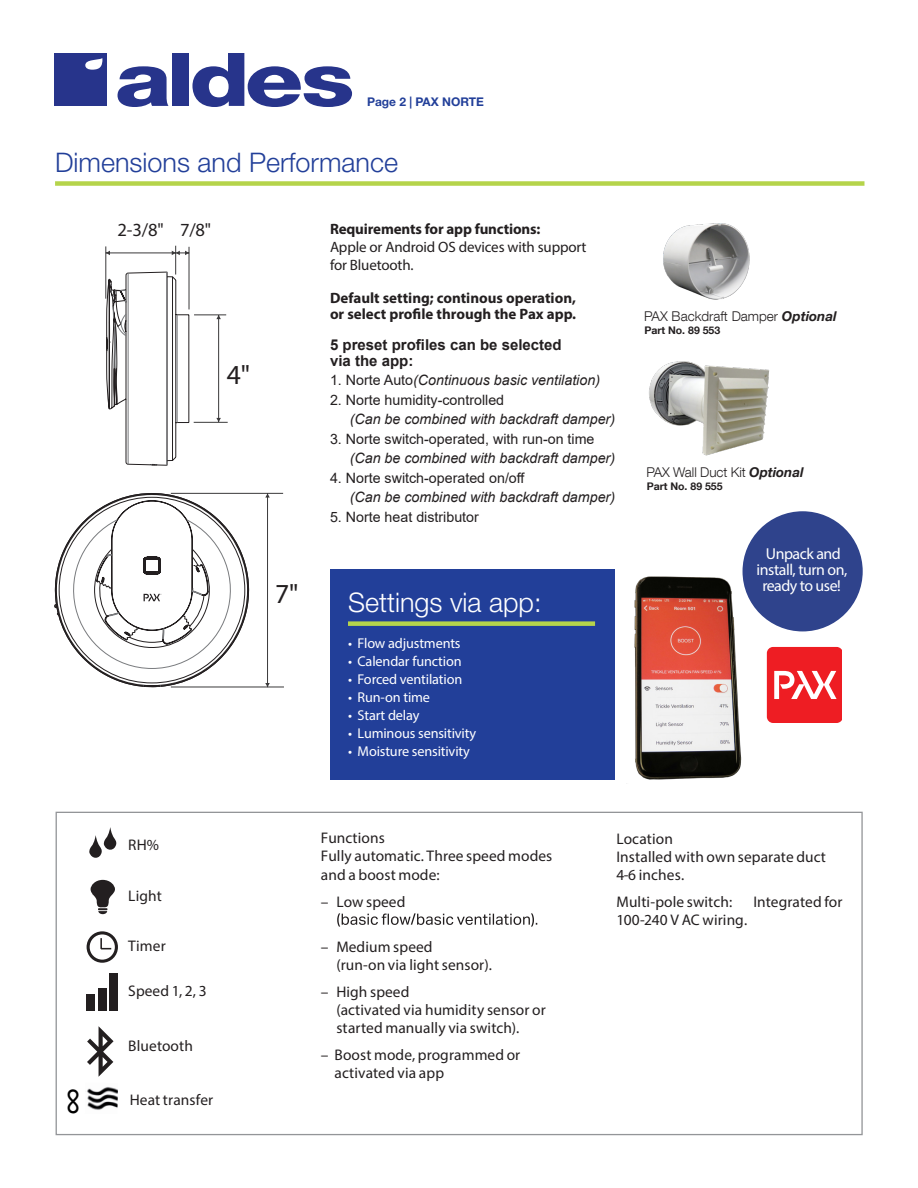
<style>
.page{position:relative;width:918px;height:1188px;background:#fff}
.page>*{position:absolute;margin:0;border:0;box-sizing:border-box;transform-origin:0 0}
.t1{font:36.75px "Aktiv Grotesk Corp";color:#000001}
.Body_Text{font:27.6px "Myriad Pro";color:#231f20}
.Body_Paragraphs{font:300 27px "Helvetica Neue LT Std";color:#223f99}
.t2{font:300 27px "Helvetica Neue LT Std";color:#fff}
.Body_Text-2{font:18.6px "Myriad Pro";color:#231f20}
.t3{font:700 15.9px/15.9px "Aktiv Grotesk Corp";letter-spacing:-.03em;color:#fff;text-align:center}
.t4{font:15.45px/18.1px "Aktiv Grotesk Corp";letter-spacing:.005em;color:#231f20}
.t5{font:700 15.45px "Aktiv Grotesk Corp";letter-spacing:.005em;color:#231f20}
.Body_Text-3{font:700 15px/15.8px "Myriad Pro";color:#231f20}
.Body_Text-4{font:15px/18px "Myriad Pro";letter-spacing:-.01em;color:#231f20}
.Body_Text-5{font:700 15px "Arial";color:#231f20}
.Body_Text-6{font:italic 14.25px "Arial";color:#231f20}
.Body_Text-7{font:14.25px "Arial";color:#231f20}
.Body_Text-8{font:14.25px "Myriad Pro";letter-spacing:-.01em;color:#fff}
.Spec_Body{font:300 13.5px "Helvetica Neue LT Com";color:#231f20}
.t6{font:700 12px "Helvetica Neue LT Std";color:#223f99}
.Spec_Body-2{font:700 10.5px "Helvetica Neue LT Com";color:#231f20}
.s1{font-style:normal}
.s2{font-weight:700;font-style:italic}
.s3{font-weight:700}
</style>
<div class="page">
<div style="left:55px;top:181px;width:809px;height:5px;background:#b5d44b"></div>
<hr style="left:171px;top:493px;width:112px;height:1px;background:#3a393a">
<hr style="left:171px;top:687px;width:113px;height:1px;background:#3a393a">
<hr style="left:267px;top:493px;width:1px;height:194px;background:#3a393a">
<svg style="left:265px;top:493px;width:5px;height:5px"></svg>
<svg style="left:265px;top:683px;width:5px;height:4px"></svg>
<svg style="left:54px;top:492px;width:202px;height:196px"></svg>
<hr style="left:194px;top:315px;width:32px;height:1px;background:#3a393a">
<hr style="left:194px;top:422px;width:34px;height:1px;background:#3a393a">
<hr style="left:218px;top:315px;width:1px;height:107px;background:#3a393a">
<svg style="left:216px;top:315px;width:5px;height:4px"></svg>
<svg style="left:216px;top:418px;width:5px;height:4px"></svg>
<hr style="left:189px;top:247px;width:1px;height:62px;background:#3a393a">
<svg style="left:106px;top:246px;width:83px;height:219px"></svg>
<img style="left:634px;top:574px;width:112px;height:206px">
<div style="left:743px;top:511px;width:120px;height:120px;background:#2f438c;border-radius:50%"></div>
<img style="left:663px;top:223px;width:87px;height:77px">
<img style="left:649px;top:361px;width:121px;height:95px">
<svg style="left:767px;top:647px;width:75px;height:76px;background:#f03d42"></svg>
<div style="left:330px;top:569px;width:285px;height:210px;background:#223f99"></div>
<div style="left:348px;top:621px;width:247px;height:5px;background:#b5d44b"></div>
<svg style="left:89px;top:827px;width:28px;height:31px"></svg>
<svg style="left:337px;top:913px;width:200px;height:14px"></svg>
<svg style="left:91px;top:880px;width:24px;height:34px"></svg>
<div style="left:87px;top:931px;width:31px;height:32px;border:3px solid #231f20;border-radius:50%"></div>
<svg style="left:100px;top:937px;width:13px;height:13px"></svg>
<div style="left:87px;top:994px;width:8px;height:17px;background:#231f20"></div>
<div style="left:98px;top:989px;width:9px;height:22px;background:#231f20"></div>
<div style="left:109px;top:973px;width:9px;height:38px;background:#231f20"></div>
<svg style="left:87px;top:1026px;width:27px;height:51px"></svg>
<img style="left:87px;top:1087px;width:31px;height:23px">
<div style="left:54px;top:53px;width:53px;height:53px;background:#27348b"></div>
<svg style="left:118px;top:66px;width:50px;height:41px"></svg>
<div style="left:172px;top:53px;width:17px;height:53px;background:#27348b"></div>
<svg style="left:192px;top:53px;width:160px;height:54px"></svg>
<svg style="left:85px;top:58px;width:18px;height:12px"></svg>
<p class="t6" style="left:367px;top:95px;width:118px">Page 2 | PAX NORTE</p>
<p class="Body_Paragraphs" style="left:55px;top:145px;width:345px">Dimensions and Performance</p>
<p class="Body_Text-2" style="left:118px;top:218px;width:48px">2-3/8"</p>
<p class="Body_Text-2" style="left:180px;top:218px;width:33px">7/8"</p>
<p class="Body_Text" style="left:227px;top:358px;width:25px">4"</p>
<p class="Body_Text" style="left:275px;top:576px;width:25px">7"</p>
<p class="Body_Text-3" style="left:330px;top:220px;width:212px">Requirements for app functions:</p>
<p class="Body_Text-4" style="left:330px;top:238px;width:258px">Apple or Android OS devices with support for Bluetooth.</p>
<p class="Body_Text-3" style="left:330px;top:289px;width:248px">Default setting; continous operation, or select profile through the Pax app.</p>
<p class="Body_Text-5" style="left:330px;top:334px;width:233px">5 preset profiles can be selected</p>
<p class="Body_Text-5" style="left:330px;top:350px;width:85px">via the app:</p>
<p class="Body_Text-6" style="left:330px;top:371px;width:272px"><span class="s1">1. Norte Auto</span>(Continuous basic ventilation)</p>
<p class="Body_Text-7" style="left:330px;top:390px;width:176px">2. Norte humidity-controlled</p>
<p class="Body_Text-6" style="left:350px;top:410px;width:267px">(Can be combined with backdraft damper)</p>
<p class="Body_Text-7" style="left:330px;top:429px;width:266px">3. Norte switch-operated, with run-on time</p>
<p class="Body_Text-6" style="left:350px;top:449px;width:267px">(Can be combined with backdraft damper)</p>
<p class="Body_Text-7" style="left:330px;top:468px;width:197px">4. Norte switch-operated on/off</p>
<p class="Body_Text-6" style="left:350px;top:488px;width:267px">(Can be combined with backdraft damper)</p>
<p class="Body_Text-7" style="left:330px;top:507px;width:150px">5. Norte heat distributor</p>
<p class="t2" style="left:348px;top:586px;width:195px">Settings via app:</p>
<p class="Body_Text-8" style="left:348px;top:634px;width:114px">• Flow adjustments</p>
<p class="Body_Text-8" style="left:348px;top:652px;width:115px">• Calendar function</p>
<p class="Body_Text-8" style="left:348px;top:670px;width:116px">• Forced ventilation</p>
<p class="Body_Text-8" style="left:348px;top:688px;width:84px">• Run-on time</p>
<p class="Body_Text-8" style="left:348px;top:706px;width:73px">• Start delay</p>
<p class="Body_Text-8" style="left:348px;top:724px;width:130px">• Luminous sensitivity</p>
<p class="Body_Text-8" style="left:348px;top:742px;width:123px">• Moisture sensitivity</p>
<p class="Spec_Body" style="left:644px;top:307px;width:194px">PAX Backdraft Damper <span class="s2">Optional</span></p>
<p class="Spec_Body-2" style="left:644px;top:324px;width:77px">Part No. 89 553</p>
<p class="Spec_Body" style="left:646px;top:464px;width:159px">PAX Wall Duct Kit <span class="s2">Optional</span></p>
<p class="Spec_Body-2" style="left:647px;top:480px;width:77px">Part No. 89 555</p>
<p class="t3" style="left:757px;top:545px;width:92px">Unpack and install, turn on, ready to use!</p>
<p class="t1" style="left:99px;top:1088px;width:28px;rotate:90deg">∞</p>
<p class="t4" style="left:128px;top:836px;width:32px">RH%</p>
<p class="t4" style="left:128px;top:887px;width:35px">Light</p>
<p class="t4" style="left:128px;top:937px;width:39px">Timer</p>
<p class="t4" style="left:128px;top:982px;width:80px">Speed 1, 2, 3</p>
<p class="t4" style="left:128px;top:1036px;width:66px">Bluetooth</p>
<p class="t4" style="left:130px;top:1090px;width:85px">Heat transfer</p>
<p class="t4" style="left:321px;top:829px;width:233px"><span class="s3">Functions<br></span>Fully automatic. Three speed modes and a boost mode:</p>
<p class="t4" style="left:321px;top:892px;width:86px">– Low speed</p>
<p class="t4" style="left:336px;top:937px;width:157px;text-indent:-15px">– Medium speed<br>(run-on via light sensor).</p>
<p class="t4" style="left:336px;top:982px;width:211px;text-indent:-15px">– High speed<br>(activated via humidity sensor or started manually via switch).</p>
<p class="t4" style="left:335px;top:1046px;width:187px;text-indent:-14px">– Boost mode, programmed or activated via app</p>
<p class="t4" style="left:616px;top:829px;width:211px"><span class="s3">Location<br></span>Installed with own separate duct<br>4-6 inches.</p>
<p class="t5" style="left:616px;top:893px;width:117px">Multi-pole switch:</p>
<p class="t4" style="left:753px;top:893px;width:90px">Integrated for</p>
<p class="t4" style="left:616px;top:911px;width:132px">100-240 V AC wiring.</p>
</div>
